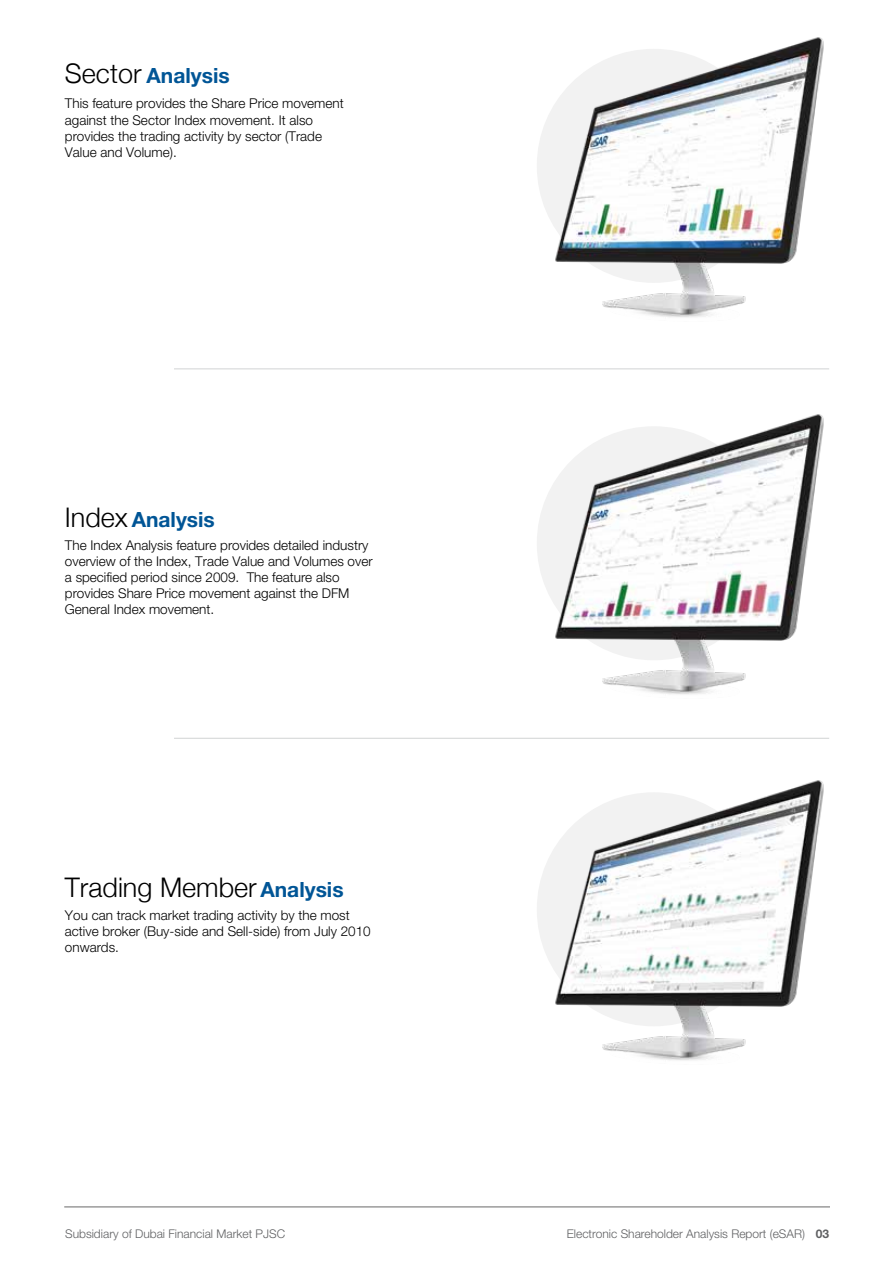
<style>
.page{position:relative;width:893px;height:1263px;background:#fff}
.page>*{position:absolute;margin:0;border:0;box-sizing:border-box;transform-origin:0 0}
.t1{font:300 27px "Helvetica Neue";color:#000}
.t2{font:700 21px "Helvetica Neue LT";color:#005596}
.t3{font:300 13.5px/16.2px "Helvetica Neue LT";color:#000}
.t4{font:300 12px "Helvetica Neue LT";color:#5f6062}
.s1{font-family:"Helvetica Neue";font-weight:300;font-size:27px;color:#000}
.s2{font-family:"Helvetica Neue LT";font-weight:700;font-size:21px;color:#005596}
.s3{font-weight:700}
</style>
<div class="page">
<img style="left:551px;top:37px;width:273px;height:281px">
<img style="left:551px;top:414px;width:273px;height:281px">
<img style="left:551px;top:780px;width:273px;height:281px">
<hr style="left:174px;top:368px;width:655px;height:1px;background:#d1d3d4">
<hr style="left:174px;top:738px;width:655px;height:1px;background:#d1d3d4">
<hr style="left:64px;top:1206px;width:765px;height:1px;background:#9b9b9b">
<h2 class="t2" style="left:65px;top:63px;width:166px"><span class="s1">Sector</span> Analysis</h2>
<p class="t3" style="left:65px;top:95px;width:280px">This feature provides the Share Price movement against the Sector Index movement. It also provides the trading activity by sector (Trade Value and Volume).</p>
<h2 class="t2" style="left:65px;top:506px;width:151px"><span class="s1">Index</span> Analysis</h2>
<p class="t3" style="left:65px;top:536px;width:309px">The Index Analysis feature provides detailed industry overview of the Index, Trade Value and Volumes over a specified period since 2009. The feature also provides Share Price movement against the DFM General Index movement.</p>
<h1 class="t1" style="left:65px;top:865px;width:280px">Trading Member <span class="s2">Analysis</span></h1>
<p class="t3" style="left:65px;top:906px;width:307px">You can track market trading activity by the most active broker (Buy-side and Sell-side) from July 2010 onwards.</p>
<p class="t4" style="left:65px;top:1226px;width:222px">Subsidiary of Dubai Financial Market PJSC</p>
<p class="t4" style="left:567px;top:1226px;width:264px">Electronic Shareholder Analysis Report (eSAR) <span class="s3">03</span></p>
</div>
